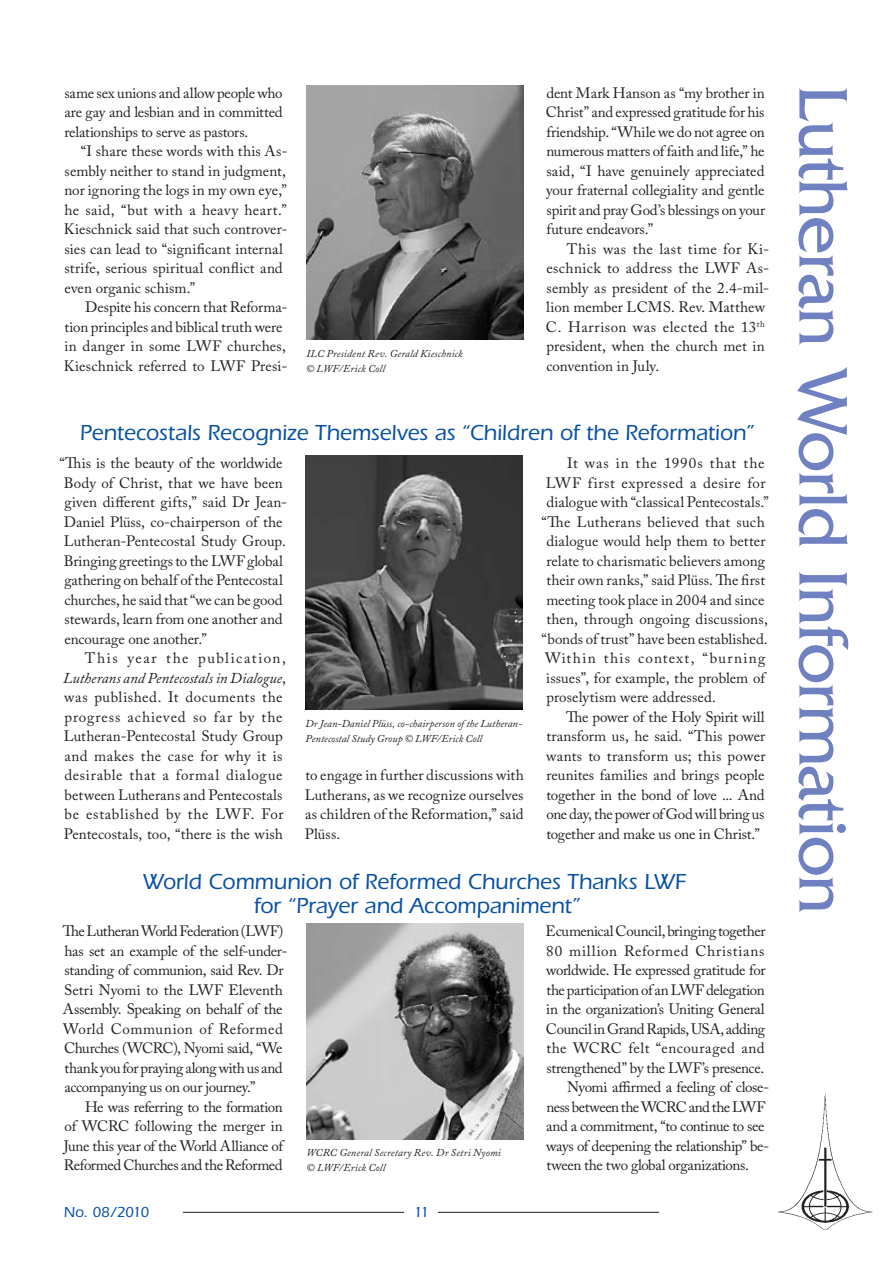
<style>
.page{position:relative;width:893px;height:1263px;background:#fff}
.page>*{position:absolute;margin:0;border:0;box-sizing:border-box;transform-origin:0 0}
.t1{font:72px "Friz Quadrata";letter-spacing:-.02em;color:#6f81c0}
.t2{font:500 22.5px/24px "Itc Eras";letter-spacing:-.005em;color:#0850a3;text-align:center}
.t3{font:15px/19.5px "Adobe Caslon Pro";color:#231f20}
.t4{font:15px/19.5px "Adobe Caslon Pro";letter-spacing:-.02em;color:#231f20}
.t5{font:15px/19.5px "Adobe Caslon Pro";letter-spacing:.035em;color:#231f20}
.t6{font:15px "Adobe Caslon Pro";letter-spacing:-.03em;color:#231f20}
.t7{font:15px "Adobe Caslon Pro";letter-spacing:-.025em;color:#231f20}
.t8{font:15px "Adobe Caslon Pro";letter-spacing:.025em;color:#231f20}
.t9{font:15px "Adobe Caslon Pro";letter-spacing:.02em;color:#231f20}
.t10{font:15px "Adobe Caslon Pro";letter-spacing:.04em;color:#231f20}
.t11{font:15px "Adobe Caslon Pro";letter-spacing:.045em;color:#231f20}
.t12{font:15px "Adobe Caslon Pro";letter-spacing:-.035em;color:#231f20}
.t13{font:15px "Adobe Caslon Pro";letter-spacing:.085em;color:#231f20}
.t14{font:15px "Adobe Caslon Pro";letter-spacing:.06em;color:#231f20}
.t15{font:500 15px "Itc Eras";letter-spacing:-.07em;color:#0850a3}
.t16{font:italic 10.5px/15px "Adobe Caslon Pro";letter-spacing:.01em;color:#231f20}
.s1{font-style:italic}
</style>
<div class="page">
<hr style="left:183px;top:1212px;width:221px;height:1px;background:#231f20">
<hr style="left:438px;top:1212px;width:221px;height:1px;background:#231f20">
<img style="left:777px;top:1093px;width:96px;height:137px">
<img style="left:305px;top:455px;width:217px;height:254px">
<img style="left:306px;top:85px;width:217px;height:254px">
<img style="left:306px;top:924px;width:217px;height:215px">
<p class="t3" style="left:64px;top:83px;width:220px;text-align:justify">same sex unions and allow people who are gay and lesbian and in committed relationships to serve as pastors.</p>
<p class="t3" style="left:64px;top:141px;width:225px;text-indent:17px">“I share these words with this As&shy;sembly neither to stand in judgment, nor ignoring the logs in my own eye,” he said, “but with a heavy heart.” Kieschnick said that such controver&shy;sies can lead to “significant internal strife, serious spiritual conflict and even organic schism.”</p>
<p class="t3" style="left:64px;top:297px;width:225px;text-indent:21px">Despite his concern that Reforma&shy;tion principles and biblical truth were in danger in some LWF churches, Kieschnick referred to LWF Presi-</p>
<p class="t16" style="left:306px;top:346px;width:158px">ILC President Rev. Gerald Kieschnick © LWF/Erick Coll</p>
<p class="t3" style="left:546px;top:83px;width:221px;text-align:justify">dent Mark Hanson as “my brother in Christ” and expressed gratitude for his friendship. “While we do not agree on numerous matters of faith and life,” he said, “I have genuinely appreciated your fraternal collegiality and gentle spirit and pray God’s blessings on your future endeavors.”</p>
<p class="t3" style="left:546px;top:239px;width:225px;text-indent:21px">This was the last time for Ki&shy;eschnick to address the LWF As&shy;sembly as president of the 2.4-mil&shy;lion member LCMS. Rev. Matthew<br>C. Harrison was elected the 13<sup>th </sup>president, when the church met in convention in July.</p>
<h2 class="t2" style="left:80px;top:421px;width:676px">Pentecostals Recognize Themselves as “Children of the Reformation”</h2>
<p class="t3" style="left:59px;top:453px;width:229px">“This is the beauty of the worldwide Body of Christ, that we have been given different gifts,” said Dr Jean-Daniel Plüss, co-chairperson of the Lutheran-Pentecostal Study Group.<br>Bringing greetings to the LWF global gathering on behalf of the Pentecostal churches, he said that “we can be good stewards, learn from one another and encourage one another.”</p>
<p class="t5" style="left:63px;top:648px;width:224px;text-indent:22px">This year the publication, <span class="s1">Lutherans and Pentecostals in Dialogue</span>, was published. It documents the progress achieved so far by the Lutheran-Pentecostal Study Group and makes the case for why it is desirable that a formal dialogue between Lutherans and Pentecostals be established by the LWF. For Pentecostals, too, “there is the wish</p>
<p class="t14" style="left:567px;top:454px;width:199px">It was in the 1990s that the</p>
<p class="t10" style="left:546px;top:474px;width:221px">LWF first expressed a desire for</p>
<p class="t3" style="left:546px;top:492px;width:224px">dialogue with “classical Pentecostals.”</p>
<p class="t8" style="left:541px;top:513px;width:225px">“The Lutherans believed that such</p>
<p class="t3" style="left:546px;top:531px;width:221px">dialogue would help them to better</p>
<p class="t3" style="left:546px;top:551px;width:220px">relate to charismatic believers among</p>
<p class="t3" style="left:546px;top:570px;width:220px">their own ranks,” said Plüss. The first</p>
<p class="t3" style="left:546px;top:590px;width:220px">meeting took place in 2004 and since</p>
<p class="t3" style="left:546px;top:609px;width:223px">then, through ongoing discussions,</p>
<p class="t3" style="left:541px;top:629px;width:228px">“bonds of trust” have been established.</p>
<p class="t13" style="left:545px;top:649px;width:222px">Within this context, “burning</p>
<p class="t3" style="left:546px;top:668px;width:220px">issues”, for example, the problem of</p>
<p class="t3" style="left:546px;top:687px;width:171px">proselytism were addressed.</p>
<p class="t3" style="left:566px;top:707px;width:200px">The power of the Holy Spirit will</p>
<p class="t3" style="left:546px;top:726px;width:221px">transform us, he said. “This power</p>
<p class="t9" style="left:546px;top:747px;width:221px">wants to transform us; this power</p>
<p class="t3" style="left:546px;top:765px;width:220px">reunites families and brings people</p>
<p class="t3" style="left:546px;top:785px;width:220px">together in the bond of love ... And</p>
<p class="t4" style="left:546px;top:804px;width:220px">one day, the power of God will bring us</p>
<p class="t3" style="left:546px;top:824px;width:215px">together and make us one in Christ.”</p>
<p class="t16" style="left:306px;top:716px;width:218px">Dr Jean-Daniel Plüss, co-chairperson of the Lutheran-<br>Pentecostal Study Group © LWF/Erick Coll</p>
<p class="t3" style="left:305px;top:765px;width:221px;text-align:justify">to engage in further discussions with Lutherans, as we recognize ourselves as children of the Reformation,” said Plüss.</p>
<h2 class="t2" style="left:143px;top:869px;width:546px">World Communion of Reformed Churches Thanks LWF for “Prayer and Accompaniment”</h2>
<p class="t4" style="left:63px;top:921px;width:226px">The Lutheran World Federation (LWF) has set an example of the self-under&shy;standing of communion, said Rev. Dr Setri Nyomi to the LWF Eleventh Assembly. Speaking on behalf of the World Communion of Reformed Churches (WCRC), Nyomi said, “We thank you for praying along with us and accompanying us on our journey.”</p>
<p class="t3" style="left:64px;top:1097px;width:221px;text-align:justify;text-indent:21px">He was referring to the formation of WCRC following the merger in June this year of the World Alliance of Reformed Churches and the Reformed</p>
<p class="t4" style="left:546px;top:921px;width:221px">Ecumenical Council, bringing together</p>
<p class="t11" style="left:546px;top:942px;width:220px">80 million Reformed Christians</p>
<p class="t6" style="left:546px;top:961px;width:221px">worldwide. He expressed gratitude for</p>
<p class="t6" style="left:546px;top:981px;width:220px">the participation of an LWF delegation</p>
<p class="t4" style="left:546px;top:999px;width:220px">in the organization’s Uniting General</p>
<p class="t6" style="left:546px;top:1020px;width:221px">Council in Grand Rapids, USA, adding</p>
<p class="t8" style="left:546px;top:1039px;width:220px">the WCRC felt “encouraged and</p>
<p class="t7" style="left:546px;top:1059px;width:219px">strengthened” by the LWF’s presence.</p>
<p class="t7" style="left:567px;top:1078px;width:204px">Nyomi affirmed a feeling of close-</p>
<p class="t12" style="left:546px;top:1098px;width:221px">ness between the WCRC and the LWF</p>
<p class="t6" style="left:546px;top:1117px;width:220px">and a commitment, “to continue to see</p>
<p class="t7" style="left:546px;top:1137px;width:225px">ways of deepening the relationship” be-</p>
<p class="t7" style="left:546px;top:1156px;width:204px">tween the two global organizations.</p>
<p class="t16" style="left:306px;top:1144px;width:196px">WCRC General Secretary Rev. Dr Setri Nyomi © LWF/Erick Coll</p>
<p class="t15" style="left:64px;top:1203px;width:87px">No. 08/2010</p>
<p class="t15" style="left:414px;top:1203px;width:17px">11</p>
<h1 class="t1" style="left:863px;top:85px;width:830px;rotate:90deg">Lutheran World Information</h1>
</div>
